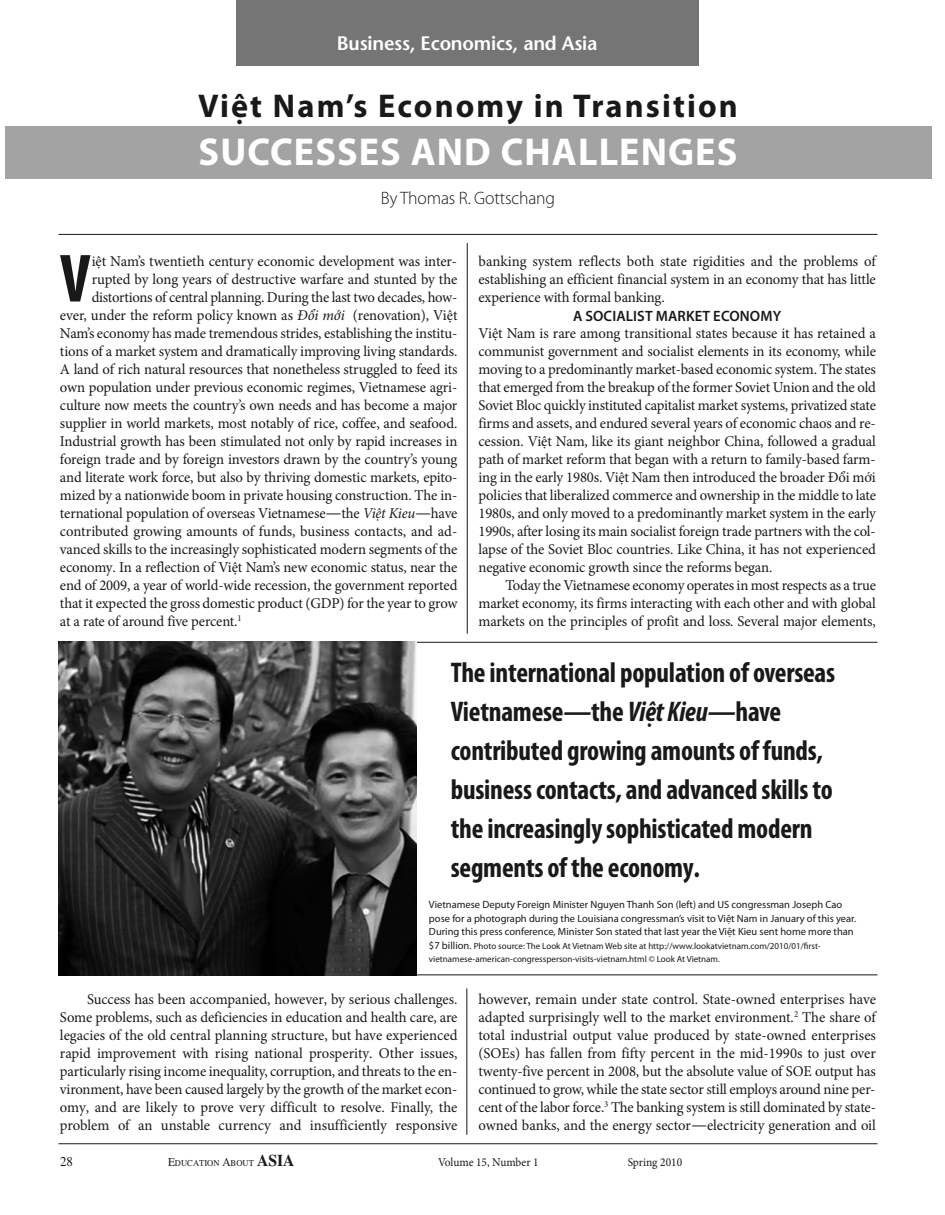
<style>
.page{position:relative;width:945px;height:1215px;background:#fff}
.page>*{position:absolute;margin:0;border:0;box-sizing:border-box;transform-origin:0 0}
.t1{font:700 condensed 68.7px "Myriad Pro";color:#191919}
.t2{font:700 39px "Myriad Pro";letter-spacing:.03em;color:#fff}
.t3{font:700 33px "Myriad Pro";letter-spacing:.065em;color:#191919}
.t4{font:700 condensed 28.5px/39px "Myriad Pro";letter-spacing:-.01em;color:#191919}
.t5{font:600 19.5px "Stone Sans";letter-spacing:-.01em;color:#fff}
.t6{font:300 18px "Myriad Pro";letter-spacing:-.01em;color:#191919}
.t7{font:15px/18px "Minion Pro";letter-spacing:-.01em;color:#191919;text-align:justify}
.t8{font:600 15px "Myriad Pro";letter-spacing:.01em;color:#191919}
.t9{font:13.5px "EAA Times";color:#191919;scale:.95 1}
.t10{font:12px "Minion Pro";color:#191919;scale:.95 1}
.t11{font:10.5px/13.5px "Myriad Pro";color:#191919}
.t12{font:9px/13.5px "Myriad Pro";color:#191919}
.t13{font:9px "EAA Times";color:#191919;scale:.95 1}
.s1{font-style:italic}
.s2{font-style:italic;font-size:18px}
.s3{font-size:10.5px}
.s4{font-size:12px}
.s5{font-weight:700;font-size:16.5px}
</style>
<div class="page">
<div style="left:5px;top:127px;width:927px;height:52px;background:#a3a3a3"></div>
<hr style="left:467px;top:243px;width:1px;height:391px;background:#191919">
<hr style="left:467px;top:989px;width:1px;height:146px;background:#191919">
<hr style="left:58px;top:1143px;width:820px;height:1px;background:#191919">
<div style="left:236px;top:0;width:462px;height:66px;background:#757575"></div>
<hr style="left:409px;top:642px;width:469px;height:1px;background:#191919">
<hr style="left:416px;top:974px;width:462px;height:1px;background:#191919">
<hr style="left:58px;top:234px;width:820px;height:1px;background:#191919">
<img style="left:58px;top:642px;width:359px;height:333px">
<h3 class="t5" style="left:337px;top:35px;width:262px">Business, Economics, and Asia</h3>
<h3 class="t3" style="left:198px;top:93px;width:541px">VIỆT NAM’S ECONOMY IN TRANSITION</h3>
<h2 class="t2" style="left:199px;top:137px;width:540px">SUCCESSES AND CHALLENGES</h2>
<p class="t6" style="left:381px;top:191px;width:176px">By Thomas R. Gottschang</p>
<h1 class="t1" style="left:60px;top:254px;width:32px">V</h1>
<p class="t7" style="left:92px;top:253px;width:367px">iệt Nam’s twentieth century economic development was inter-</p>
<p class="t7" style="left:92px;top:271px;width:367px">rupted by long years of destructive warfare and stunted by the</p>
<p class="t7" style="left:92px;top:289px;width:367px">distortions of central planning. During the last two decades, how-</p>
<p class="t7" style="left:60px;top:307px;width:399px">ever, under the reform policy known as <span class="s1">Đổi mới</span> (renovation), Việt</p>
<p class="t7" style="left:60px;top:325px;width:399px">Nam’s economy has made tremendous strides, establishing the institu-</p>
<p class="t7" style="left:60px;top:343px;width:399px">tions of a market system and dramatically improving living standards.</p>
<p class="t7" style="left:60px;top:361px;width:399px">A land of rich natural resources that nonetheless struggled to feed its</p>
<p class="t7" style="left:60px;top:379px;width:399px">own population under previous economic regimes, Vietnamese agri-</p>
<p class="t7" style="left:60px;top:397px;width:399px">culture now meets the country’s own needs and has become a major</p>
<p class="t7" style="left:60px;top:415px;width:399px">supplier in world markets, most notably of rice, coffee, and seafood.</p>
<p class="t7" style="left:60px;top:433px;width:399px">Industrial growth has been stimulated not only by rapid increases in</p>
<p class="t7" style="left:60px;top:451px;width:399px">foreign trade and by foreign investors drawn by the country’s young</p>
<p class="t7" style="left:60px;top:469px;width:399px">and literate work force, but also by thriving domestic markets, epito-</p>
<p class="t7" style="left:60px;top:487px;width:399px">mized by a nationwide boom in private housing construction. The in-</p>
<p class="t7" style="left:60px;top:505px;width:399px">ternational population of overseas Vietnamese<span class="s2">—</span>the <span class="s1">Việt Kieu</span><span class="s2">—</span>have</p>
<p class="t7" style="left:60px;top:523px;width:399px">contributed growing amounts of funds, business contacts, and ad-</p>
<p class="t7" style="left:60px;top:541px;width:399px">vanced skills to the increasingly sophisticated modern segments of the</p>
<p class="t7" style="left:60px;top:559px;width:399px">economy. In a reflection of Việt Nam’s new economic status, near the</p>
<p class="t7" style="left:60px;top:577px;width:399px">end of 2009, a year of world-wide recession, the government reported</p>
<p class="t7" style="left:60px;top:595px;width:399px">that it expected the gross domestic product (GDP) for the year to grow</p>
<p class="t7" style="left:60px;top:613px;width:183px">at a rate of around five percent.<sup>1</sup></p>
<p class="t7" style="left:478px;top:253px;width:399px">banking system reflects both state rigidities and the problems of establishing an efficient financial system in an economy that has little experience with formal banking.</p>
<p class="t8" style="left:573px;top:310px;width:210px">A SOCIALIST MARKET ECONOMY</p>
<p class="t7" style="left:478px;top:325px;width:399px">Việt Nam is rare among transitional states because it has retained a communist government and socialist elements in its economy, while moving to a predominantly market-based economic system. The states that emerged from the breakup of the former Soviet Union and the old Soviet Bloc quickly instituted capitalist market systems, privatized state firms and assets, and endured several years of economic chaos and re&shy;cession. Việt Nam, like its giant neighbor China, followed a gradual path of market reform that began with a return to family-based farm&shy;ing in the early 1980s. Việt Nam then introduced the broader Đổi mới policies that liberalized commerce and ownership in the middle to late 1980s, and only moved to a predominantly market system in the early 1990s, after losing its main socialist foreign trade partners with the col&shy;lapse of the Soviet Bloc countries. Like China, it has not experienced negative economic growth since the reforms began.</p>
<p class="t7" style="left:478px;top:577px;width:399px;text-indent:27px">Today the Vietnamese economy operates in most respects as a true market economy, its firms interacting with each other and with global markets on the principles of profit and loss. Several major elements,</p>
<h3 class="t4" style="left:451px;top:655px;width:386px">The international population of overseas Vietnamese<span class="s1">—</span>the <span class="s1">Việt Kieu—</span>have contributed growing amounts of funds, business contacts, and advanced skills to the increasingly sophisticated modern segments of the economy.</h3>
<p class="t11" style="left:429px;top:899px;width:429px">Vietnamese Deputy Foreign Minister nguyen Thanh Son (left) and US congressman Joseph Cao pose for a photograph during the Louisiana congressman’s visit to Việt nam in January of this year.<br>During this press conference, Minister Son stated that last year the Việt Kieu sent home more than</p>
<p class="t12" style="left:429px;top:940px;width:393px"><span class="s3">$7 billion.</span> Photo source: The Look At Vietnam Web site at http://www.lookatvietnam.com/2010/01/first&shy;vietnamese-american-congressperson-visits-vietnam.html © Look At Vietnam.</p>
<p class="t7" style="left:60px;top:991px;width:399px;text-indent:27px">Success has been accompanied, however, by serious challenges.<br>Some problems, such as deficiencies in education and health care, are legacies of the old central planning structure, but have experienced rapid improvement with rising national prosperity. Other issues, particularly rising income inequality, corruption, and threats to the en&shy;vironment, have been caused largely by the growth of the market econ&shy;omy, and are likely to prove very difficult to resolve. Finally, the problem of an unstable currency and insufficiently responsive</p>
<p class="t9" style="left:60px;top:1157px;width:15px">28</p>
<p class="t13" style="left:168px;top:1160px;width:135px"><span class="s4">E</span>DUCATION <span class="s4">A</span>BOUT <span class="s5">ASIA</span></p>
<p class="t10" style="left:438px;top:1157px;width:107px">Volume 15, Number 1</p>
<p class="t10" style="left:628px;top:1157px;width:59px">Spring 2010</p>
<p class="t7" style="left:478px;top:991px;width:399px">however, remain under state control. State-owned enterprises have adapted surprisingly well to the market environment.<sup>2</sup> The share of total industrial output value produced by state-owned enterprises (SOEs) has fallen from fifty percent in the mid-1990s to just over twenty-five percent in 2008, but the absolute value of SOE output has continued to grow, while the state sector still employs around nine per&shy;cent of the labor force.<sup>3</sup> The banking system is still dominated by state&shy;owned banks, and the energy sector<span class="s2">—</span>electricity generation and oil</p>
</div>
